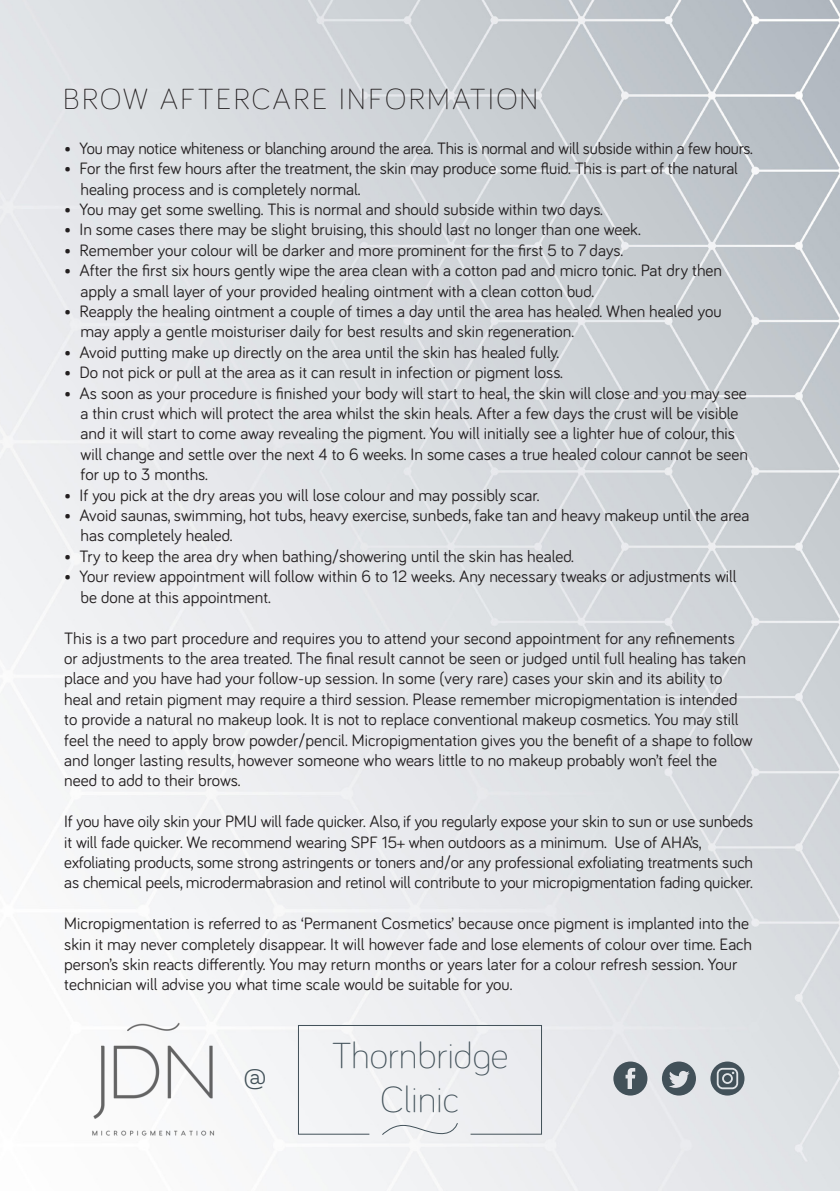
<style>
.page{position:relative;width:840px;height:1191px;background:#fff}
.page>*{position:absolute;margin:0;border:0;box-sizing:border-box;transform-origin:0 0}
.t1{font:300 37.4px/43.8px "Bariol";color:#425159;text-align:center}
.t2{font:300 30px "Bariol";letter-spacing:.07em;color:#231f20}
.t3{font:28px "Bariol";color:#425159}
.t4{font:17px/20.4px "Bariol";color:#231f20}
</style>
<div class="page">
<img style="left:0;top:0;width:839px;height:1191px">
<img style="left:86px;top:1019px;width:128px;height:121px">
<div style="left:297px;top:1024px;width:245px;height:111px;background:#eff0f2"></div>
<svg style="left:613px;top:1061px;width:34px;height:34px"></svg>
<svg style="left:661px;top:1061px;width:34px;height:34px"></svg>
<svg style="left:710px;top:1061px;width:34px;height:34px"></svg>
<div style="left:716px;top:1067px;width:21px;height:22px;border:2px solid #dfe3e6;border-radius:5px"></div>
<div style="left:721px;top:1073px;width:11px;height:11px;border:2px solid #dfe3e6;border-radius:50%"></div>
<p class="t2" style="left:63px;top:78px;width:476px">BROW AFTERCARE INFORMATION</p>
<p class="t4" style="left:64px;top:137px;width:689px">• You may notice whiteness or blanching around the area. This is normal and will subside within a few hours.</p>
<p class="t4" style="left:64px;top:157px;width:674px">• For the first few hours after the treatment, the skin may produce some fluid. This is part of the natural</p>
<p class="t4" style="left:80px;top:178px;width:281px">healing process and is completely normal.</p>
<p class="t4" style="left:64px;top:198px;width:540px">• You may get some swelling. This is normal and should subside within two days.</p>
<p class="t4" style="left:64px;top:219px;width:577px">• In some cases there may be slight bruising, this should last no longer than one week.</p>
<p class="t4" style="left:64px;top:239px;width:560px">• Remember your colour will be darker and more prominent for the first 5 to 7 days.</p>
<p class="t4" style="left:64px;top:259px;width:658px">• After the first six hours gently wipe the area clean with a cotton pad and micro tonic. Pat dry then</p>
<p class="t4" style="left:80px;top:280px;width:514px">apply a small layer of your provided healing ointment with a clean cotton bud.</p>
<p class="t4" style="left:64px;top:300px;width:658px">• Reapply the healing ointment a couple of times a day until the area has healed. When healed you</p>
<p class="t4" style="left:80px;top:321px;width:495px">may apply a gentle moisturiser daily for best results and skin regeneration.</p>
<p class="t4" style="left:64px;top:341px;width:496px">• Avoid putting make up directly on the area until the skin has healed fully.</p>
<p class="t4" style="left:64px;top:361px;width:500px">• Do not pick or pull at the area as it can result in infection or pigment loss.</p>
<p class="t4" style="left:64px;top:382px;width:683px">• As soon as your procedure is finished your body will start to heal, the skin will close and you may see</p>
<p class="t4" style="left:80px;top:402px;width:659px">a thin crust which will protect the area whilst the skin heals. After a few days the crust will be visible</p>
<p class="t4" style="left:80px;top:423px;width:655px">and it will start to come away revealing the pigment. You will initially see a lighter hue of colour, this</p>
<p class="t4" style="left:80px;top:443px;width:668px">will change and settle over the next 4 to 6 weeks. In some cases a true healed colour cannot be seen</p>
<p class="t4" style="left:80px;top:463px;width:129px">for up to 3 months.</p>
<p class="t4" style="left:64px;top:484px;width:476px">• If you pick at the dry areas you will lose colour and may possibly scar.</p>
<p class="t4" style="left:64px;top:504px;width:686px">• Avoid saunas, swimming, hot tubs, heavy exercise, sunbeds, fake tan and heavy makeup until the area</p>
<p class="t4" style="left:80px;top:525px;width:153px">has completely healed.</p>
<p class="t4" style="left:64px;top:545px;width:511px">• Try to keep the area dry when bathing/showering until the skin has healed.</p>
<p class="t4" style="left:64px;top:565px;width:673px">• Your review appointment will follow within 6 to 12 weeks. Any necessary tweaks or adjustments will</p>
<p class="t4" style="left:80px;top:586px;width:192px">be done at this appointment.</p>
<p class="t4" style="left:64px;top:627px;width:682px">This is a two part procedure and requires you to attend your second appointment for any refinements or adjustments to the area treated. The final result cannot be seen or judged until full healing has taken place and you have had your follow-up session. In some (very rare) cases your skin and its ability to</p>
<p class="t4" style="left:64px;top:688px;width:674px">heal and retain pigment may require a third session. Please remember micropigmentation is intended</p>
<p class="t4" style="left:64px;top:708px;width:689px">to provide a natural no makeup look. It is not to replace conventional makeup cosmetics. You may still feel the need to apply brow powder/pencil. Micropigmentation gives you the benefit of a shape to follow and longer lasting results, however someone who wears little to no makeup probably won’t feel the</p>
<p class="t4" style="left:64px;top:769px;width:178px">need to add to their brows.</p>
<p class="t4" style="left:64px;top:810px;width:690px">If you have oily skin your PMU will fade quicker. Also, if you regularly expose your skin to sun or use sunbeds</p>
<p class="t4" style="left:64px;top:831px;width:638px">it will fade quicker. We recommend wearing SPF 15+ when outdoors as a minimum. Use of AHA’s,</p>
<p class="t4" style="left:64px;top:851px;width:689px">exfoliating products, some strong astringents or toners and/or any professional exfoliating treatments such</p>
<p class="t4" style="left:64px;top:871px;width:689px">as chemical peels, microdermabrasion and retinol will contribute to your micropigmentation fading quicker.</p>
<p class="t4" style="left:64px;top:912px;width:689px">Micropigmentation is referred to as ‘Permanent Cosmetics’ because once pigment is implanted into the skin it may never completely disappear. It will however fade and lose elements of colour over time. Each person’s skin reacts differently. You may return months or years later for a colour refresh session. Your technician will advise you what time scale would be suitable for you.</p>
<p class="t3" style="left:244px;top:1055px;width:24px">@</p>
<p class="t1" style="left:331px;top:1031px;width:178px">Thornbridge<br>Clinic</p>
</div>
